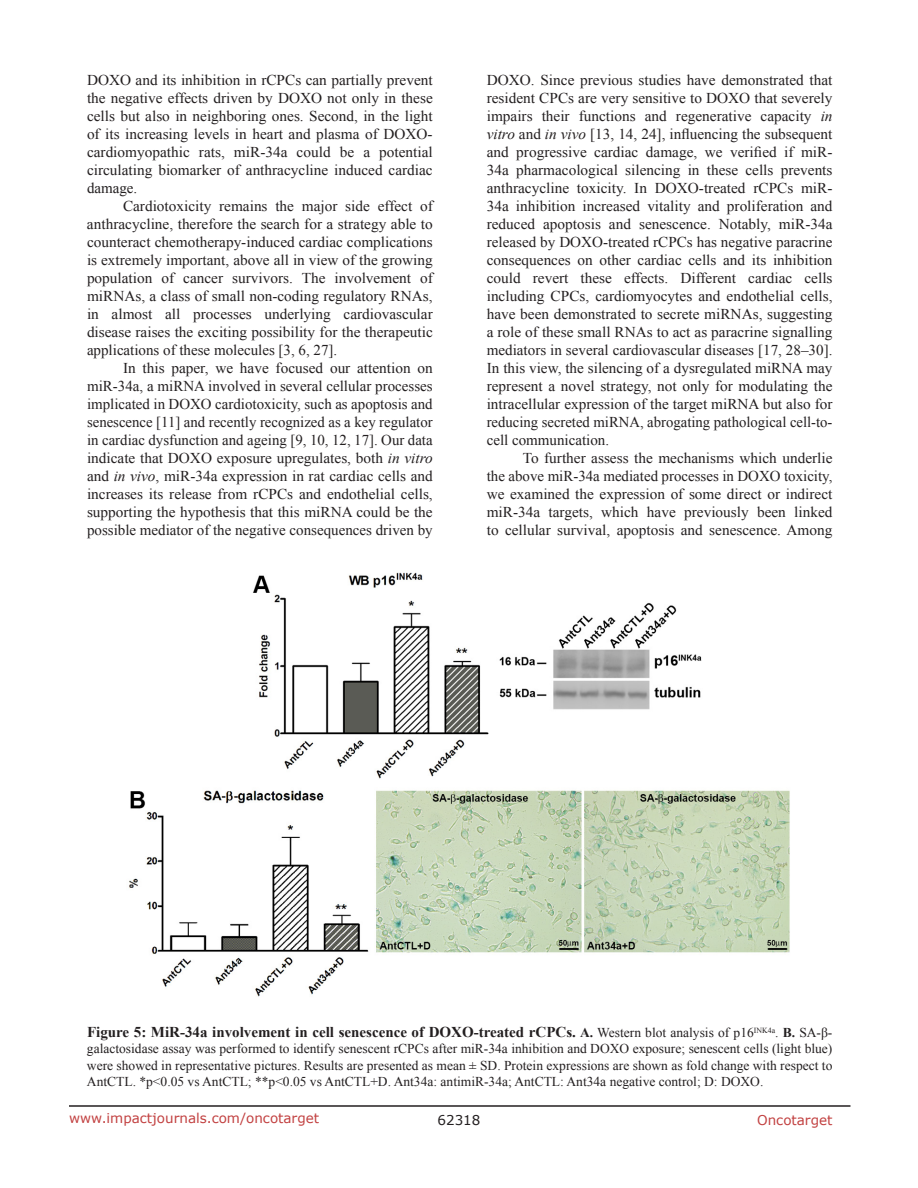
<style>
.page{position:relative;width:918px;height:1188px;background:#fff}
.page>*{position:absolute;margin:0;border:0;box-sizing:border-box;transform-origin:0 0}
.t1{font:15px/18px "Times New Roman";color:#231f20;text-align:justify}
.t2{font:700 15px "Times New Roman";color:#231f20}
.t3{font:13.5px/16.2px "Times New Roman";color:#231f20;text-align:justify}
.t4{font:13.5px "Verdana";color:#c24141}
.t5{font:13.5px "Verdana";color:#231f20}
.s1{font-style:italic}
.s2{font-size:13.5px}
.s3{font-weight:400;font-size:13.5px}
</style>
<div class="page">
<hr style="left:69px;top:1105px;width:781px;height:2px;background:#231f20">
<img style="left:129px;top:572px;width:661px;height:425px">
<p class="t1" style="left:87px;top:71px;width:347px">DOXO and its inhibition in rCPCs can partially prevent the negative effects driven by DOXO not only in these cells but also in neighboring ones. Second, in the light of its increasing levels in heart and plasma of DOXO&shy;cardiomyopathic rats, miR-34a could be a potential circulating biomarker of anthracycline induced cardiac damage.</p>
<p class="t1" style="left:87px;top:197px;width:347px;text-indent:36px">Cardiotoxicity remains the major side effect of anthracycline, therefore the search for a strategy able to counteract chemotherapy-induced cardiac complications is extremely important, above all in view of the growing population of cancer survivors. The involvement of miRNAs, a class of small non-coding regulatory RNAs, in almost all processes underlying cardiovascular disease raises the exciting possibility for the therapeutic applications of these molecules [3, 6, 27].</p>
<p class="t1" style="left:87px;top:359px;width:347px;text-indent:36px">In this paper, we have focused our attention on miR-34a, a miRNA involved in several cellular processes implicated in DOXO cardiotoxicity, such as apoptosis and senescence [11] and recently recognized as a key regulator in cardiac dysfunction and ageing [9, 10, 12, 17]. Our data indicate that DOXO exposure upregulates, both <span class="s1">in vitro </span>and <span class="s1">in vivo</span>, miR-34a expression in rat cardiac cells and increases its release from rCPCs and endothelial cells, supporting the hypothesis that this miRNA could be the possible mediator of the negative consequences driven by</p>
<p class="t1" style="left:487px;top:71px;width:347px">DOXO. Since previous studies have demonstrated that resident CPCs are very sensitive to DOXO that severely impairs their functions and regenerative capacity <span class="s1">in vitro</span> and <span class="s1">in vivo</span> [13, 14, 24], influencing the subsequent and progressive cardiac damage, we verified if miR-34a pharmacological silencing in these cells prevents anthracycline toxicity. In DOXO-treated rCPCs miR-34a inhibition increased vitality and proliferation and reduced apoptosis and senescence. Notably, miR-34a released by DOXO-treated rCPCs has negative paracrine consequences on other cardiac cells and its inhibition could revert these effects. Different cardiac cells including CPCs, cardiomyocytes and endothelial cells, have been demonstrated to secrete miRNAs, suggesting a role of these small RNAs to act as paracrine signalling mediators in several cardiovascular diseases [17, 28–30].<br>In this view, the silencing of a dysregulated miRNA may represent a novel strategy, not only for modulating the intracellular expression of the target miRNA but also for reducing secreted miRNA, abrogating pathological cell-to&shy;cell communication.</p>
<p class="t1" style="left:487px;top:449px;width:347px;text-indent:36px">To further assess the mechanisms which underlie the above miR-34a mediated processes in DOXO toxicity, we examined the expression of some direct or indirect miR-34a targets, which have previously been linked to cellular survival, apoptosis and senescence. Among</p>
<p class="t2" style="left:87px;top:1022px;width:747px">Figure 5: MiR-34a involvement in cell senescence of DOXO-treated rCPCs. <span class="s2">A.</span> <span class="s3">Western blot analysis of p16</span><sup>INK4a</sup><span class="s3">.</span> <span class="s2">B.</span> <span class="s3">SA-β-</span></p>
<p class="t3" style="left:87px;top:1041px;width:747px">galactosidase assay was performed to identify senescent rCPCs after miR-34a inhibition and DOXO exposure; senescent cells (light blue) were showed in representative pictures. Results are presented as mean ± SD. Protein expressions are shown as fold change with respect to AntCTL. *p&lt;0.05 vs AntCTL; **p&lt;0.05 vs AntCTL+D. Ant34a: antimiR-34a; AntCTL: Ant34a negative control; D: DOXO.</p>
<p class="t4" style="left:69px;top:1109px;width:252px">www.impactjournals.com/oncotarget</p>
<p class="t5" style="left:438px;top:1111px;width:44px">62318</p>
<p class="t4" style="left:757px;top:1111px;width:77px">Oncotarget</p>
</div>
